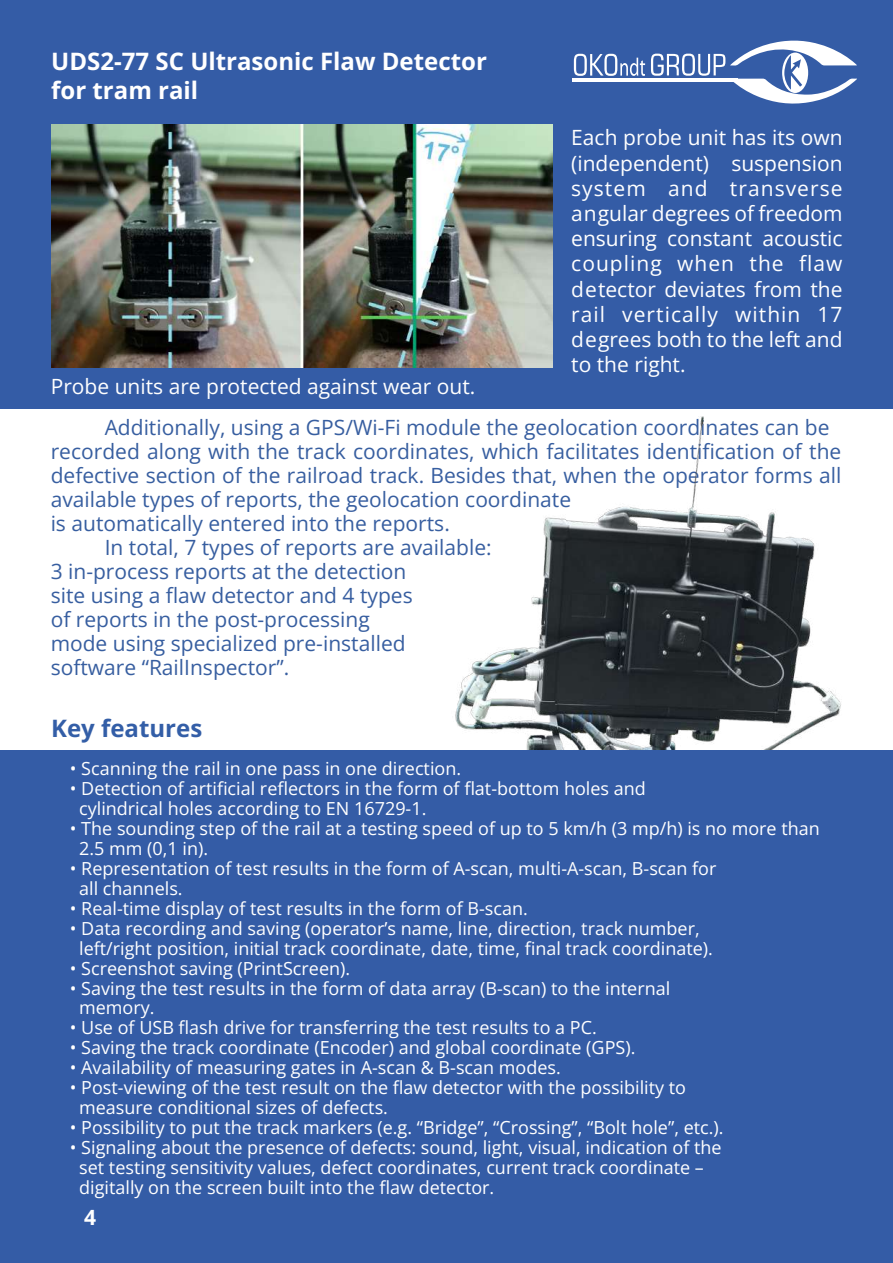
<style>
.page{position:relative;width:893px;height:1263px;background:#fff}
.page>*{position:absolute;margin:0;border:0;box-sizing:border-box;transform-origin:0 0}
.t1{font:700 24px/28.8px "Open Sans";color:#fff}
.t2{font:700 24px "Open Sans";color:#335ea7}
.t3{font:21px "Open Sans";color:#375ea0}
.t4{font:21px/25.2px "Open Sans";color:#fff;text-align:justify}
.t5{font:700 21px "Open Sans";color:#fff}
.t6{font:18px/20px "Open Sans";color:#fff}
</style>
<div class="page">
<div style="left:0;top:0;width:893px;height:408px;background:#345ca6"></div>
<img style="left:52px;top:125px;width:500px;height:243px">
<hr style="left:572px;top:79px;width:165px;height:3px;background:#fff">
<svg style="left:651px;top:40px;width:206px;height:64px"></svg>
<svg style="left:574px;top:54px;width:71px;height:22px"></svg>
<img style="left:308px;top:343px;width:561px;height:408px">
<div style="left:0;top:751px;width:893px;height:512px;background:#345ca6"></div>
<h1 class="t1" style="left:51px;top:46px;width:437px">UDS2-77 SC Ultrasonic Flaw Detector for tram rail</h1>
<p class="t4" style="left:51px;top:373px;width:426px">Probe units are protected against wear out.</p>
<p class="t4" style="left:571px;top:125px;width:273px">Each probe unit has its own (independent) suspension system and transverse angular degrees of freedom ensuring constant acoustic coupling when the flaw detector deviates from the rail vertically within 17 degrees both to the left and to the right.</p>
<p class="t3" style="left:105px;top:413px;width:726px">Additionally, using a GPS/Wi-Fi module the geolocation coordinates can be</p>
<p class="t3" style="left:51px;top:437px;width:792px">recorded along with the track coordinates, which facilitates identification of the</p>
<p class="t3" style="left:51px;top:461px;width:792px">defective section of the railroad track. Besides that, when the operator forms all</p>
<p class="t3" style="left:51px;top:485px;width:522px">available types of reports, the geolocation coordinate</p>
<p class="t3" style="left:51px;top:509px;width:401px">is automatically entered into the reports.</p>
<p class="t3" style="left:105px;top:533px;width:388px">In total, 7 types of reports are available:</p>
<p class="t3" style="left:51px;top:557px;width:357px">3 in-process reports at the detection</p>
<p class="t3" style="left:51px;top:581px;width:364px">site using a flaw detector and 4 types</p>
<p class="t3" style="left:51px;top:605px;width:321px">of reports in the post-processing</p>
<p class="t3" style="left:51px;top:629px;width:356px">mode using specialized pre-installed</p>
<p class="t3" style="left:51px;top:653px;width:240px">software “RailInspector”.</p>
<h1 class="t2" style="left:51px;top:712px;width:153px">Key features</h1>
<p class="t6" style="left:70px;top:758px;width:393px">• Scanning the rail in one pass in one direction.</p>
<p class="t6" style="left:79px;top:778px;width:568px;text-indent:-9px">• Detection of artificial reflectors in the form of flat-bottom holes and cylindrical holes according to EN 16729-1.</p>
<p class="t6" style="left:79px;top:818px;width:742px;text-indent:-9px">• The sounding step of the rail at a testing speed of up to 5 km/h (3 mp/h) is no more than<br>2.5 mm (0,1 in).</p>
<p class="t6" style="left:79px;top:858px;width:639px;text-indent:-9px">• Representation of test results in the form of A-scan, multi-A-scan, B-scan for all channels.</p>
<p class="t6" style="left:70px;top:898px;width:459px">• Real-time display of test results in the form of B-scan.</p>
<p class="t6" style="left:79px;top:918px;width:635px;text-indent:-9px">• Data recording and saving (operator’s name, line, direction, track number, left/right position, initial track coordinate, date, time, final track coordinate).</p>
<p class="t6" style="left:70px;top:957px;width:282px">• Screenshot saving (PrintScreen).</p>
<p class="t6" style="left:79px;top:977px;width:593px;text-indent:-9px">• Saving the test results in the form of data array (B-scan) to the internal memory.</p>
<p class="t6" style="left:70px;top:1017px;width:528px">• Use of USB flash drive for transferring the test results to a PC.</p>
<p class="t6" style="left:70px;top:1037px;width:567px">• Saving the track coordinate (Encoder) and global coordinate (GPS).</p>
<p class="t6" style="left:70px;top:1057px;width:493px">• Availability of measuring gates in A-scan &amp; B-scan modes.</p>
<p class="t6" style="left:79px;top:1077px;width:608px;text-indent:-9px">• Post-viewing of the test result on the flaw detector with the possibility to measure conditional sizes of defects.</p>
<p class="t6" style="left:70px;top:1117px;width:655px">• Possibility to put the track markers (e.g. “Bridge”, “Crossing”, “Bolt hole”, etc.).</p>
<p class="t6" style="left:79px;top:1137px;width:644px;text-indent:-9px">• Signaling about the presence of defects: sound, light, visual, indication of the set testing sensitivity values, defect coordinates, current track coordinate – digitally on the screen built into the flaw detector.</p>
<p class="t5" style="left:84px;top:1202px;width:14px">4</p>
</div>
